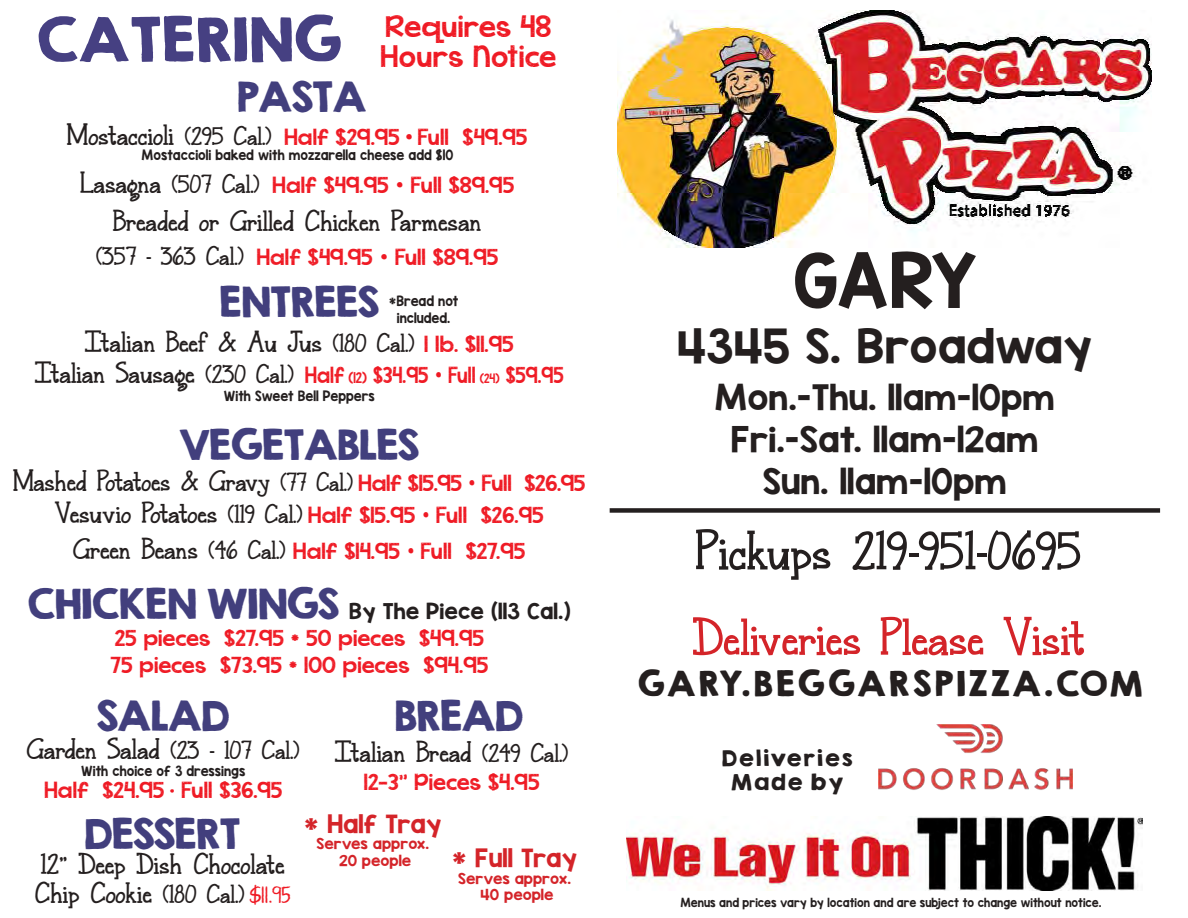
<style>
.page{position:relative;width:1188px;height:918px;background:#fff}
.page>*{position:absolute;margin:0;border:0;box-sizing:border-box;transform-origin:0 0}
.t1{font:62.7px "KG Blank Space Solid";color:#241f1f;scale:1.05 1}
.t2{font:54.45px "KG Second Chances Solid";color:#464082;scale:1.08 1}
.t3{font:700 51.3px "Janda Snickerdoodle Serif";color:#241f1f;scale:1.05 1}
.t4{font:700 48.45px "Janda Snickerdoodle Serif";color:#d42429;scale:1.05 1}
.t5{font:39.9px "KG Blank Space Solid";color:#241f1f;scale:1.05 1}
.t6{font:37.05px "KG Second Chances Solid";letter-spacing:-.02em;color:#423f7d;scale:1.05 1}
.t7{font:31.35px "KGHAPPY Solid";color:#241f1f;scale:1.05 1}
.t8{font:30px/42px "KG Blank Space Solid";color:#241f1f;text-align:center;scale:1.05 1}
.t9{font:700 27px/28.5px "Janda Snickerdoodle Serif";color:#241f1f;scale:1.05 1}
.t10{font:700 27px "Janda Snickerdoodle Serif";color:#241f1f}
.t11{font:700 24.15px "Janda Snickerdoodle Serif";color:#241f1f;scale:1.05 1}
.t12{font:22.8px/30px "KG Cold Coffee";color:#ef1923;scale:1.05 1}
.t13{font:21.3px "KG Blank Space Solid";color:#d42429;scale:1.05 1}
.t14{font:19.95px/24px "KGHAPPY Solid";color:#241f1f;text-align:center;scale:1.05 1}
.t15{font:18.6px "KG Blank Space Solid";color:#241f1f;scale:1.05 1}
.t16{font:17.1px/36px "KG Cold Coffee";color:#ef1923;text-align:center;scale:1.05 1}
.t17{font:17.1px "KG Cold Coffee";color:#ef1923;scale:.94 1}
.t18{font:12.9px/16.5px "KG Blank Space Solid";color:#d42429;text-align:center;scale:1.05 1}
.t19{font:12px/16.5px "KG Blank Space Solid";color:#241f1f;text-align:center;scale:.95 1}
.t20{font:10.5px "KG Blank Space Solid";color:#241f1f;scale:.95 1}
.s1{font-family:"Janda Snickerdoodle Serif";font-weight:700;font-size:27px;color:#241f1f}
.s2{font-family:"Janda Snickerdoodle Serif";font-weight:700;font-size:24.15px;color:#241f1f}
.s3{font-family:"KG This Is Not Goodbye";font-size:22.8px}
.s4{font-size:24.15px}
.s5{font-family:"KG Cold Coffee";font-weight:400;font-size:17.1px;color:#ef1923}
.s6{font-size:11.4px}
.s7{font-size:10.05px}
.s8{font-family:"KG This Is Not Goodbye";font-weight:400;font-size:22.8px;color:#ef1923}
.s9{font-family:"KG Second Chances Solid";font-size:37.05px;color:#423f7d}
.s10{font-size:27px}
.s11{font-family:"KG Second Chances Solid"}
.s12{font-family:"KG Ten Thousand Reasons";font-weight:400;font-size:17.1px;color:#ef1923}
</style>
<div class="page">
<div style="left:610px;top:508px;width:550px;height:5px;background:#241f1f"></div>
<img style="left:618px;top:10px;width:534px;height:237px">
<img style="left:627px;top:817px;width:516px;height:73px">
<img style="left:878px;top:724px;width:195px;height:66px">
<h2 class="t2" style="left:37px;top:5px;width:284px">CATERING</h2>
<h3 class="t12" style="left:380px;top:11px;width:170px">Requires 48<br>Hours Notice</h3>
<h3 class="t6" style="left:237px;top:73px;width:125px">PASTA</h3>
<p class="t16" style="left:67px;top:119px;width:440px"><span class="s1">Mostaccioli</span> <span class="s2">(295 Cal.)</span> Half $29.95 <span class="s3">•</span> Full $49.95</p>
<p class="t19" style="left:142px;top:147px;width:330px">Mostaccioli baked with mozzarella cheese add $10</p>
<p class="t16" style="left:81px;top:167px;width:415px"><span class="s1">Lasagna</span> <span class="s2">(507 Cal.)</span> Half $49.95 <span class="s3">•</span> Full $89.95</p>
<h3 class="t9" style="left:113px;top:208px;width:352px">Breaded or Grilled Chicken Parmesan</h3>
<p class="t16" style="left:96px;top:239px;width:384px"><span class="s2">(357 - 363 Cal.)</span> Half $49.95 <span class="s3">•</span> Full $89.95</p>
<h3 class="t6" style="left:220px;top:278px;width:154px">ENTREES</h3>
<h3 class="t9" style="left:85px;top:329px;width:410px">Italian Beef &amp; Au Jus <span class="s4">(180 Cal.)</span> <span class="s5">1 lb. $11.95</span></h3>
<p class="t17" style="left:35px;top:362px;width:564px"><span class="s1">Italian Sausage</span> <span class="s2">(230 Cal.)</span> Half <span class="s6">(12)</span> $34.95 <span class="s3">•</span> Full <span class="s7">(24)</span> $59.95</p>
<p class="t19" style="left:224px;top:388px;width:160px">With Sweet Bell Peppers</p>
<h3 class="t6" style="left:179px;top:421px;width:230px">VEGETABLES</h3>
<h3 class="t10" style="left:13px;top:465px;width:574px">Mashed Potatoes &amp; Gravy <span class="s4">(77 Cal.)</span> <span class="s5">Half $15.95</span> <span class="s8">•</span> <span class="s5">Full $26.95</span></h3>
<p class="t16" style="left:55px;top:497px;width:467px"><span class="s1">Vesuvio Potatoes</span> <span class="s2">(119 Cal.)</span> Half $15.95 <span class="s3">•</span> Full $26.95<br><span class="s1">Green Beans</span> <span class="s2">(46 Cal.)</span> Half $14.95 <span class="s3">•</span> Full $27.95</p>
<p class="t19" style="left:389px;top:293px;width:75px">*Bread not included.</p>
<p class="t15" style="left:28px;top:598px;width:519px"><span class="s9">CHICKEN WINGS</span> By The Piece (113 Cal.)</p>
<p class="t16" style="left:110px;top:624px;width:362px;line-height:27px;text-align:left">25 pieces $27.95 * 50 pieces $49.95<br>75 pieces $73.95 * 100 pieces $94.95</p>
<h3 class="t6" style="left:97px;top:692px;width:128px">SALAD</h3>
<h3 class="t11" style="left:27px;top:736px;width:261px"><span class="s10">Garden Salad</span> (23 - 107 Cal.)</h3>
<p class="t19" style="left:81px;top:762px;width:174px">With choice of 3 dressings</p>
<p class="t16" style="left:44px;top:772px;width:229px">Half $24.95 <span class="s11">•</span> Full $36.95</p>
<h3 class="t6" style="left:395px;top:693px;width:124px">BREAD</h3>
<h3 class="t9" style="left:335px;top:739px;width:224px">Italian Bread <span class="s4">(249 Cal.)</span></h3>
<p class="t16" style="left:364px;top:764px;width:169px">12-3” Pieces $4.95</p>
<h3 class="t6" style="left:85px;top:810px;width:150px">DESSERT</h3>
<h3 class="t9" style="left:35px;top:852px;width:245px">12” Deep Dish Chocolate<br>Chip Cookie <span class="s4">(180 Cal.)</span> <span class="s12">$11.95</span></h3>
<p class="t13" style="left:304px;top:810px;width:133px">* Half Tray</p>
<p class="t18" style="left:316px;top:835px;width:109px">Serves approx.<br>20 people</p>
<p class="t13" style="left:452px;top:844px;width:121px">* Full Tray</p>
<p class="t18" style="left:458px;top:870px;width:109px">Serves approx.<br>40 people</p>
<h1 class="t1" style="left:793px;top:239px;width:177px">GARY</h1>
<h3 class="t5" style="left:677px;top:319px;width:397px">4345 S. Broadway</h3>
<h3 class="t8" style="left:715px;top:376px;width:326px">Mon.-Thu. 11am-10pm<br>Fri.-Sat. 11am-12am<br>Sun. 11am-10pm</h3>
<h3 class="t3" style="left:696px;top:520px;width:369px">Pickups 219-951-0695</h3>
<h3 class="t4" style="left:693px;top:609px;width:376px">Deliveries Please Visit</h3>
<h3 class="t7" style="left:635px;top:659px;width:485px">GARY.BEGGARSPIZZA.COM</h3>
<p class="t14" style="left:720px;top:746px;width:128px">Deliveries<br>Made by</p>
<p class="t20" style="left:681px;top:896px;width:445px">Menus and prices vary by location and are subject to change without notice.</p>
</div>
